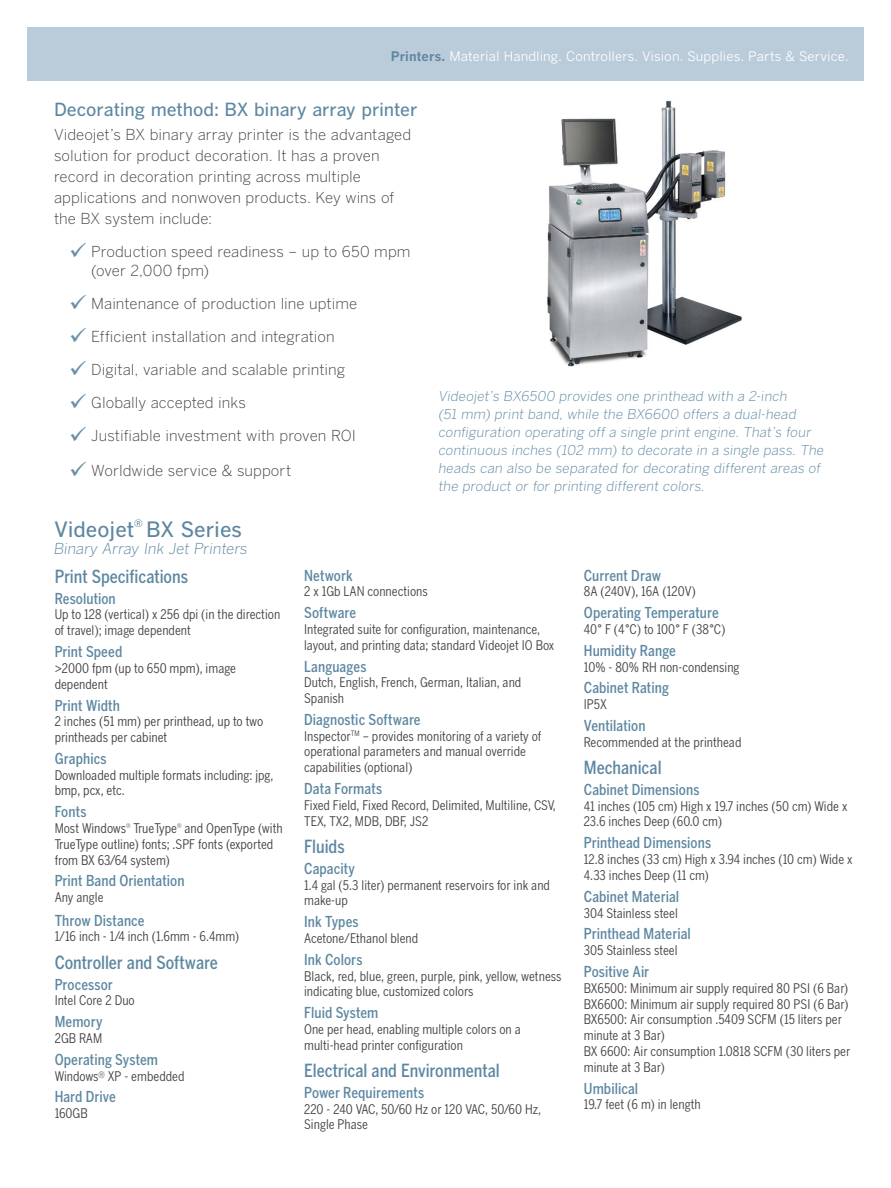
<style>
.page{position:relative;width:891px;height:1188px;background:#fff}
.page>*{position:absolute;margin:0;border:0;box-sizing:border-box;transform-origin:0 0}
.t1{font:21px "Benton Got Med";color:#5d87a1}
.t2{font:18px "Benton Got Cn Med";letter-spacing:-.005em;color:#5d87a1}
.t3{font:18px "Benton Got Med";letter-spacing:-.005em;color:#5d87a1}
.t4{font:15px/21px "Benton Got Lt";color:#414042}
.t5{font:15px "Benton Got Cn Med";letter-spacing:.005em;color:#5d87a1}
.t6{font:15px "Benton Got Lt It";color:#5d87a1}
.t7{font:13.5px/18px "Benton Got Lt It";letter-spacing:.005em;color:#5d87a1}
.t8{font:13.2px/15.8px "Benton Got Cn Reg";color:#434345}
.t9{font:13.2px/15.8px "Benton Got Cn Reg";color:#414042}
.t10{font:13.2px "Benton Got Reg";letter-spacing:.005em;color:#fff}
.t11{font:10.05px "Benton Got Med";color:#5d87a1}
.s1{font-family:"Benton Got Bol";color:#5d87a1}
.s2{color:#6a90a9}
.s3{color:#434345}
</style>
<div class="page">
<img style="left:547px;top:100px;width:195px;height:267px">
<div style="left:27px;top:27px;width:837px;height:54px;background:#bacbda"></div>
<p class="t10" style="left:391px;top:49px;width:459px"><span class="s1">Printers.</span> Material Handling. Controllers. Vision. Supplies. Parts &amp; Service.</p>
<h2 class="t3" style="left:54px;top:98px;width:365px">Decorating method: BX binary array printer</h2>
<p class="t4" style="left:54px;top:124px;width:359px">Videojet’s BX binary array printer is the advantaged solution for product decoration. It has a proven record in decoration printing across multiple applications and nonwoven products. Key wins of the BX system include:</p>
<p class="t4" style="left:91px;top:241px;width:321px;line-height:19.5px;text-indent:-22px"><span class="s2">✓</span> Production speed readiness – up to 650 mpm (over 2,000 fpm)</p>
<p class="t4" style="left:69px;top:293px;width:290px"><span class="s2">✓</span> Maintenance of production line uptime</p>
<p class="t4" style="left:69px;top:326px;width:267px"><span class="s2">✓</span> Efficient installation and integration</p>
<p class="t4" style="left:69px;top:359px;width:278px"><span class="s2">✓</span> Digital, variable and scalable printing</p>
<p class="t4" style="left:69px;top:392px;width:178px"><span class="s2">✓</span> Globally accepted inks</p>
<p class="t4" style="left:69px;top:425px;width:289px"><span class="s2">✓</span> Justifiable investment with proven ROI</p>
<p class="t4" style="left:69px;top:460px;width:224px"><span class="s2">✓</span> Worldwide service &amp; support</p>
<h1 class="t1" style="left:54px;top:517px;width:82px">Videojet</h1>
<p class="t11" style="left:134px;top:518px;width:10px">®</p>
<h1 class="t1" style="left:146px;top:517px;width:97px">BX Series</h1>
<p class="t6" style="left:54px;top:539px;width:195px">Binary Array Ink Jet Printers</p>
<p class="t7" style="left:439px;top:387px;width:387px">Videojet’s BX6500 provides one printhead with a 2-inch<br>(51 mm) print band, while the BX6600 offers a dual-head configuration operating off a single print engine. That’s four continuous inches (102 mm) to decorate in a single pass. The heads can also be separated for decorating different areas of the product or for printing different colors.</p>
<h2 class="t2" style="left:55px;top:566px;width:135px">Print Specifications</h2>
<p class="t5" style="left:55px;top:589px;width:63px">Resolution</p>
<p class="t8" style="left:55px;top:607px;width:227px">Up to 128 (vertical) x 256 dpi (in the direction of travel); image dependent</p>
<p class="t5" style="left:55px;top:643px;width:69px">Print Speed</p>
<p class="t9" style="left:55px;top:660px;width:183px">&gt;2000 fpm (up to 650 mpm), image dependent</p>
<p class="t5" style="left:55px;top:696px;width:67px">Print Width</p>
<p class="t9" style="left:55px;top:713px;width:210px">2 inches (51 mm) per printhead, up to two printheads per cabinet</p>
<p class="t5" style="left:55px;top:750px;width:53px">Graphics</p>
<p class="t9" style="left:55px;top:767px;width:220px">Downloaded multiple formats including: jpg, bmp, pcx, etc.</p>
<p class="t5" style="left:55px;top:803px;width:33px">Fonts</p>
<p class="t9" style="left:55px;top:820px;width:230px"><span class="s3">Most</span> Windows<sup>®</sup> TrueType<sup>®</sup> and OpenType (with<br>TrueType outline) fonts; .SPF fonts (exported from BX 63/64 system)</p>
<p class="t5" style="left:55px;top:872px;width:131px">Print Band Orientation</p>
<p class="t8" style="left:55px;top:889px;width:50px">Any angle</p>
<p class="t5" style="left:55px;top:911px;width:91px">Throw Distance</p>
<p class="t8" style="left:55px;top:929px;width:186px">1/16 inch - 1/4 inch (1.6mm - 6.4mm)</p>
<h2 class="t2" style="left:55px;top:951px;width:165px">Controller and Software</h2>
<p class="t5" style="left:55px;top:975px;width:60px">Processor</p>
<p class="t8" style="left:55px;top:992px;width:82px">Intel Core 2 Duo</p>
<p class="t5" style="left:55px;top:1013px;width:49px">Memory</p>
<p class="t8" style="left:55px;top:1030px;width:49px">2GB RAM</p>
<p class="t5" style="left:55px;top:1050px;width:105px">Operating System</p>
<p class="t8" style="left:55px;top:1068px;width:131px">Windows<sup>®</sup> XP - embedded</p>
<p class="t5" style="left:55px;top:1088px;width:63px">Hard Drive</p>
<p class="t8" style="left:55px;top:1105px;width:35px">160GB</p>
<p class="t5" style="left:304px;top:566px;width:50px">Network</p>
<p class="t8" style="left:304px;top:583px;width:125px">2 x 1Gb LAN connections</p>
<p class="t5" style="left:304px;top:604px;width:54px">Software</p>
<p class="t8" style="left:304px;top:621px;width:252px">Integrated suite for configuration, maintenance, layout, and printing data; standard Videojet IO Box</p>
<p class="t5" style="left:304px;top:657px;width:64px">Languages</p>
<p class="t8" style="left:304px;top:675px;width:219px">Dutch, English, French, German, Italian, and<br>Spanish</p>
<p class="t5" style="left:304px;top:711px;width:118px">Diagnostic Software</p>
<p class="t8" style="left:304px;top:728px;width:238px">Inspector<sup>TM</sup> – provides monitoring of a variety of operational parameters and manual override capabilities (optional)</p>
<p class="t5" style="left:304px;top:780px;width:80px">Data Formats</p>
<p class="t8" style="left:304px;top:797px;width:253px">Fixed Field, Fixed Record, Delimited, Multiline, CSV,<br>TEX, TX2, MDB, DBF, JS2</p>
<h2 class="t2" style="left:304px;top:836px;width:42px">Fluids</h2>
<p class="t5" style="left:304px;top:859px;width:52px">Capacity</p>
<p class="t8" style="left:304px;top:877px;width:247px">1.4 gal (5.3 liter) permanent reservoirs for ink and make-up</p>
<p class="t5" style="left:304px;top:913px;width:56px">Ink Types</p>
<p class="t8" style="left:304px;top:930px;width:116px">Acetone/Ethanol blend</p>
<p class="t5" style="left:304px;top:950px;width:60px">Ink Colors</p>
<p class="t8" style="left:304px;top:968px;width:259px">Black, red, blue, green, purple, pink, yellow, wetness indicating blue, customized colors</p>
<p class="t5" style="left:304px;top:1004px;width:76px">Fluid System</p>
<p class="t8" style="left:304px;top:1021px;width:218px">One per head, enabling multiple colors on a multi-head printer configuration</p>
<h2 class="t2" style="left:304px;top:1060px;width:197px">Electrical and Environmental</h2>
<p class="t5" style="left:304px;top:1083px;width:122px">Power Requirements</p>
<p class="t8" style="left:304px;top:1101px;width:238px">220 - 240 VAC, 50/60 Hz or 120 VAC, 50/60 Hz,<br>Single Phase</p>
<p class="t5" style="left:584px;top:566px;width:79px">Current Draw</p>
<p class="t8" style="left:584px;top:583px;width:114px">8A (240V), 16A (120V)</p>
<p class="t5" style="left:584px;top:604px;width:136px">Operating Temperature</p>
<p class="t8" style="left:584px;top:621px;width:143px">40° F (4°C) to 100° F (38°C)</p>
<p class="t5" style="left:584px;top:641px;width:94px">Humidity Range</p>
<p class="t8" style="left:584px;top:659px;width:157px">10% - 80% RH non-condensing</p>
<p class="t5" style="left:584px;top:679px;width:87px">Cabinet Rating</p>
<p class="t8" style="left:584px;top:696px;width:24px">IP5X</p>
<p class="t5" style="left:584px;top:717px;width:63px">Ventilation</p>
<p class="t8" style="left:584px;top:734px;width:159px">Recommended at the printhead</p>
<h2 class="t2" style="left:584px;top:757px;width:79px">Mechanical</h2>
<p class="t5" style="left:584px;top:781px;width:117px">Cabinet Dimensions</p>
<p class="t8" style="left:584px;top:798px;width:265px">41 inches (105 cm) High x 19.7 inches (50 cm) Wide x<br>23.6 inches Deep (60.0 cm)</p>
<p class="t5" style="left:584px;top:834px;width:129px">Printhead Dimensions</p>
<p class="t8" style="left:584px;top:851px;width:270px">12.8 inches (33 cm) High x 3.94 inches (10 cm) Wide x<br>4.33 inches Deep (11 cm)</p>
<p class="t5" style="left:584px;top:887px;width:97px">Cabinet Material</p>
<p class="t8" style="left:584px;top:905px;width:95px">304 Stainless steel</p>
<p class="t5" style="left:584px;top:925px;width:109px">Printhead Material</p>
<p class="t8" style="left:584px;top:942px;width:95px">305 Stainless steel</p>
<p class="t5" style="left:584px;top:963px;width:67px">Positive Air</p>
<p class="t8" style="left:584px;top:980px;width:268px">BX6500: Minimum air supply required 80 PSI (6 Bar)<br>BX6600: Minimum air supply required 80 PSI (6 Bar)<br>BX6500: Air consumption .5409 SCFM (15 liters per minute at 3 Bar)<br>BX 6600: Air consumption 1.0818 SCFM (30 liters per minute at 3 Bar)</p>
<p class="t5" style="left:584px;top:1079px;width:56px">Umbilical</p>
<p class="t8" style="left:584px;top:1096px;width:118px">19.7 feet (6 m) in length</p>
</div>
